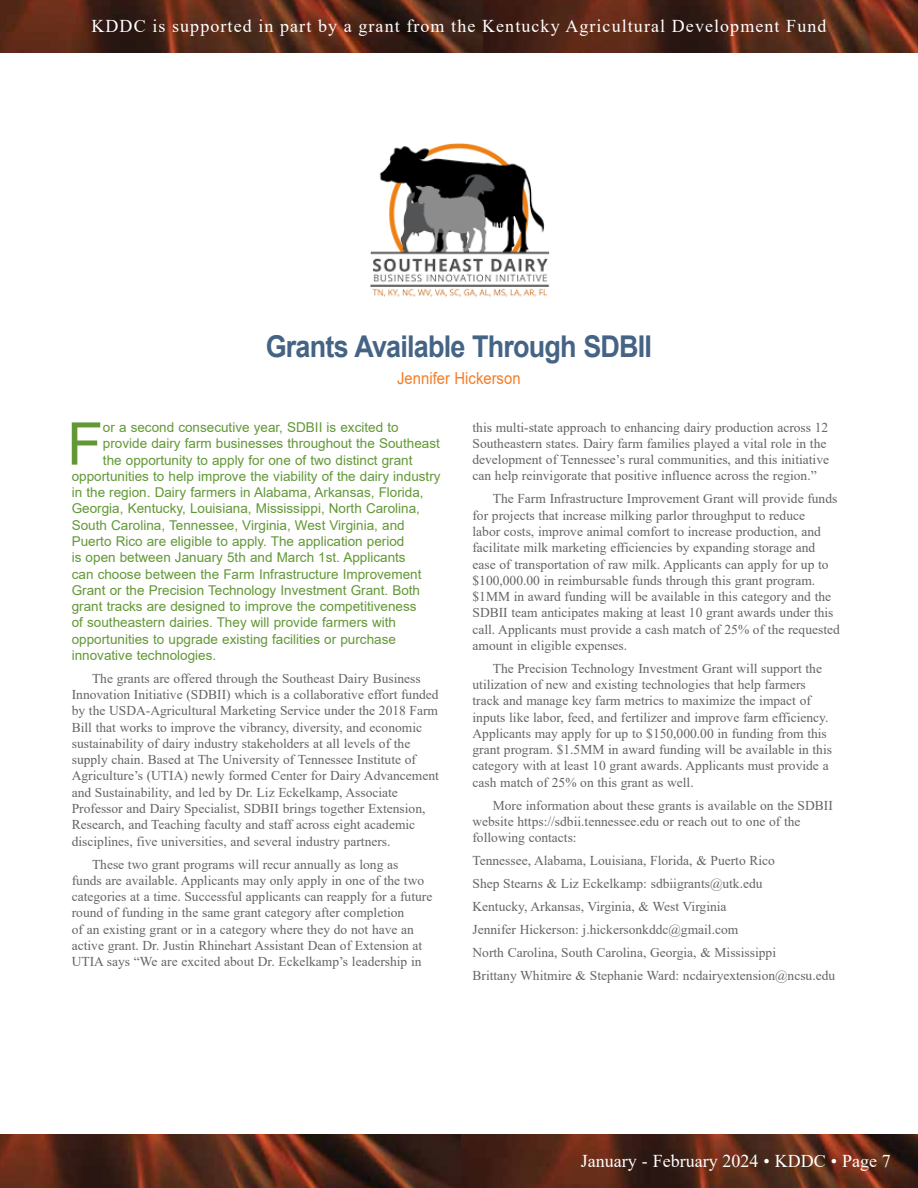
<style>
.page{position:relative;width:918px;height:1188px;background:#fff}
.page>*{position:absolute;margin:0;border:0;box-sizing:border-box;transform-origin:0 0}
.t1{font:58.95px "Arial";color:#629836}
.t2{font:700 30px "Arial";letter-spacing:-.03em;color:#456485;scale:.9 1}
.t3{font:18px "Times New Roman";letter-spacing:.06em;color:#fff}
.t4{font:18px "Times New Roman";color:#fff}
.t5{font:16.5px "Arial";color:#f57d23;scale:.9 1}
.t6{font:13.5px/16.2px "Times New Roman";color:#636466}
.t7{font:13.5px "Arial";color:#629836}
</style>
<div class="page">
<img style="left:460px;top:1134px;width:458px;height:54px">
<img style="left:0;top:1134px;width:460px;height:54px">
<img style="left:1px;top:0;width:483px;height:53px">
<img style="left:484px;top:0;width:434px;height:53px">
<img style="left:370px;top:143px;width:180px;height:154px">
<h3 class="t3" style="left:91px;top:13px;width:737px">KDDC is supported in part by a grant from the Kentucky Agricultural Development Fund</h3>
<h2 class="t2" style="left:266px;top:326px;width:431px">Grants Available Through SDBII</h2>
<p class="t5" style="left:397px;top:367px;width:139px">Jennifer Hickerson</p>
<h1 class="t1" style="left:67px;top:403px;width:38px">F</h1>
<p class="t7" style="left:103px;top:418px;width:297px">or a second consecutive year, SDBII is excited to</p>
<p class="t7" style="left:103px;top:434px;width:338px">provide dairy farm businesses throughout the Southeast</p>
<p class="t7" style="left:103px;top:451px;width:311px">the opportunity to apply for one of two distinct grant</p>
<p class="t7" style="left:72px;top:467px;width:370px">opportunities to help improve the viability of the dairy industry</p>
<p class="t7" style="left:72px;top:483px;width:353px">in the region. Dairy farmers in Alabama, Arkansas, Florida,</p>
<p class="t7" style="left:72px;top:499px;width:350px">Georgia, Kentucky, Louisiana, Mississippi, North Carolina,</p>
<p class="t7" style="left:72px;top:516px;width:334px">South Carolina, Tennessee, Virginia, West Virginia, and</p>
<p class="t7" style="left:72px;top:532px;width:334px">Puerto Rico are eligible to apply. The application period</p>
<p class="t7" style="left:72px;top:548px;width:335px">is open between January 5th and March 1st. Applicants</p>
<p class="t7" style="left:72px;top:564px;width:351px">can choose between the Farm Infrastructure Improvement</p>
<p class="t7" style="left:72px;top:581px;width:350px">Grant or the Precision Technology Investment Grant. Both</p>
<p class="t7" style="left:72px;top:597px;width:346px">grant tracks are designed to improve the competitiveness</p>
<p class="t7" style="left:72px;top:613px;width:326px">of southeastern dairies. They will provide farmers with</p>
<p class="t7" style="left:72px;top:630px;width:326px">opportunities to upgrade existing facilities or purchase</p>
<p class="t7" style="left:72px;top:646px;width:146px">innovative technologies.</p>
<p class="t6" style="left:72px;top:670px;width:369px;text-indent:20px">The grants are offered through the Southeast Dairy Business Innovation Initiative (SDBII) which is a collaborative effort funded by the USDA-Agricultural Marketing Service under the 2018 Farm Bill that works to improve the vibrancy, diversity, and economic sustainability of dairy industry stakeholders at all levels of the supply chain. Based at The University of Tennessee Institute of Agriculture’s (UTIA) newly formed Center for Dairy Advancement and Sustainability, and led by Dr. Liz Eckelkamp, Associate Professor and Dairy Specialist, SDBII brings together Extension, Research, and Teaching faculty and staff across eight academic disciplines, five universities, and several industry partners.</p>
<p class="t6" style="left:72px;top:856px;width:362px;text-indent:20px">These two grant programs will recur annually as long as<br>funds are available. Applicants may only apply in one of the two categories at a time. Successful applicants can reapply for a future round of funding in the same grant category after completion<br>of an existing grant or in a category where they do not have an active grant. Dr. Justin Rhinehart Assistant Dean of Extension at UTIA says “We are excited about Dr. Eckelkamp’s leadership in</p>
<p class="t6" style="left:473px;top:419px;width:358px">this multi-state approach to enhancing dairy production across 12<br>Southeastern states. Dairy farm families played a vital role in the development of Tennessee’s rural communities, and this initiative can help reinvigorate that positive influence across the region.”</p>
<p class="t6" style="left:473px;top:490px;width:369px;text-indent:20px">The Farm Infrastructure Improvement Grant will provide funds for projects that increase milking parlor throughput to reduce<br>labor costs, improve animal comfort to increase production, and facilitate milk marketing efficiencies by expanding storage and ease of transportation of raw milk. Applicants can apply for up to $100,000.00 in reimbursable funds through this grant program. $1MM in award funding will be available in this category and the SDBII team anticipates making at least 10 grant awards under this call. Applicants must provide a cash match of 25% of the requested amount in eligible expenses.</p>
<p class="t6" style="left:473px;top:660px;width:361px;text-indent:20px">The Precision Technology Investment Grant will support the utilization of new and existing technologies that help farmers track and manage key farm metrics to maximize the impact of inputs like labor, feed, and fertilizer and improve farm efficiency.<br>Applicants may apply for up to $150,000.00 in funding from this grant program. $1.5MM in award funding will be available in this category with at least 10 grant awards. Applicants must provide a cash match of 25% on this grant as well.</p>
<p class="t6" style="left:473px;top:797px;width:362px;text-indent:20px">More information about these grants is available on the SDBII website https://sdbii.tennessee.edu or reach out to one of the following contacts:</p>
<p class="t6" style="left:473px;top:849px;width:364px;line-height:23px">Tennessee, Alabama, Louisiana, Florida, &amp; Puerto Rico<br>Shep Stearns &amp; Liz Eckelkamp: sdbiigrants@utk.edu<br>Kentucky, Arkansas, Virginia, &amp; West Virginia<br>Jennifer Hickerson: j.hickersonkddc@gmail.com<br>North Carolina, South Carolina, Georgia, &amp; Mississippi<br>Brittany Whitmire &amp; Stephanie Ward: ncdairyextension@ncsu.edu</p>
<h3 class="t4" style="left:581px;top:1148px;width:312px">January - February 2024 • KDDC • Page 7</h3>
</div>
